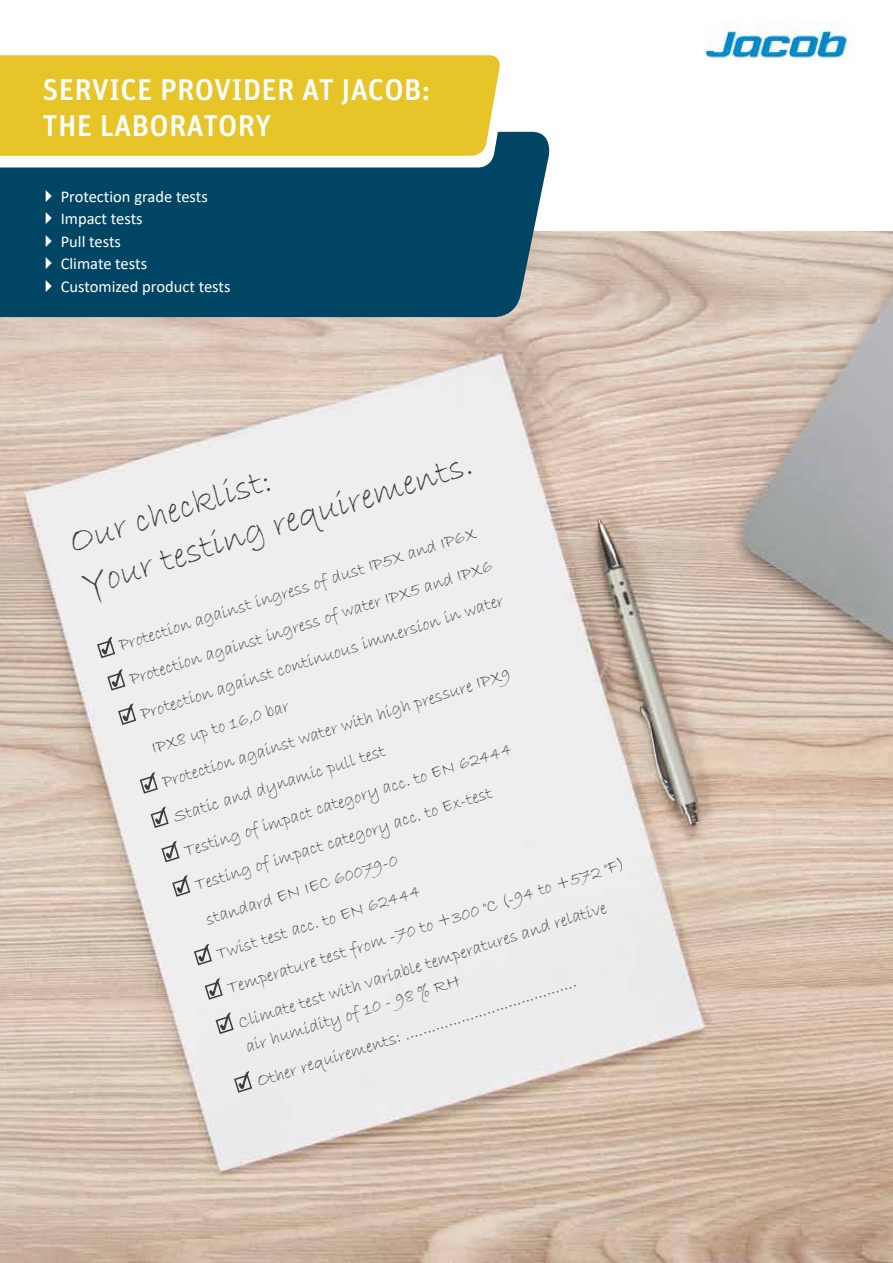
<style>
.page{position:relative;width:893px;height:1263px;background:#fff}
.page>*{position:absolute;margin:0;border:0;box-sizing:border-box;transform-origin:0 0}
.t1{font:36px/44.2px "Bradley Hand ITC";color:#3c3c3b}
.t2{font:500 30px/36px "Unit Pro";letter-spacing:.01em;color:#fff}
.t3{font:18px/36px "Bradley Hand ITC";color:#3c3c3b}
.t4{font:16.5px/22.5px "Calibri";color:#fff}
</style>
<div class="page">
<img style="left:0;top:231px;width:893px;height:1032px">
<svg style="left:0;top:132px;width:553px;height:185px;background:#195670"></svg>
<div style="left:0;top:55px;width:502px;height:101px;background:#e7c427"></div>
<svg style="left:96px;top:637px;width:20px;height:22px"></svg>
<svg style="left:106px;top:669px;width:20px;height:23px"></svg>
<svg style="left:117px;top:703px;width:20px;height:23px"></svg>
<svg style="left:139px;top:772px;width:20px;height:23px"></svg>
<svg style="left:150px;top:806px;width:20px;height:23px"></svg>
<svg style="left:160px;top:841px;width:20px;height:22px"></svg>
<svg style="left:171px;top:875px;width:20px;height:23px"></svg>
<svg style="left:193px;top:944px;width:20px;height:22px"></svg>
<svg style="left:204px;top:978px;width:20px;height:23px"></svg>
<svg style="left:215px;top:1012px;width:20px;height:23px"></svg>
<svg style="left:233px;top:1071px;width:20px;height:23px"></svg>
<img style="left:706px;top:21px;width:149px;height:38px">
<svg style="left:46px;top:190px;width:6px;height:12px"></svg>
<svg style="left:46px;top:212px;width:6px;height:12px"></svg>
<svg style="left:46px;top:235px;width:6px;height:12px"></svg>
<svg style="left:46px;top:257px;width:6px;height:12px"></svg>
<svg style="left:46px;top:280px;width:6px;height:12px"></svg>
<h2 class="t2" style="left:43px;top:70px;width:390px">SERVICE PROVIDER AT JACOB:<br>THE LABORATORY</h2>
<p class="t4" style="left:61px;top:185px;width:171px">Protection grade tests<br>Impact tests<br>Pull tests<br>Climate tests<br>Customized product tests</p>
<h1 class="t1" style="left:63px;top:521px;width:409px;rotate:-17deg">Our checklist:<br>Your testing requirements.</h1>
<p class="t3" style="left:114px;top:630px;width:381px;rotate:-18deg">Protection against ingress of dust IP5X and IP6X Protection against ingress of water IPX5 and IPX6<br>Protection against continuous immersion in water IPX8 up to 16,0 bar</p>
<p class="t3" style="left:156px;top:768px;width:417px;rotate:-18deg">Protection against water with high pressure IPX9<br>Static and dynamic pull test<br>Testing of impact category acc. to EN 62444<br>Testing of impact category acc. to Ex-test<br>standard EN IEC 60079-0<br>Twist test acc. to EN 62444<br>Temperature test from -70 to +300 °C (-94 to +572 °F)<br>Climate test with variable temperatures and relative</p>
<p class="t3" style="left:241px;top:1031px;width:335px;line-height:37px;rotate:-18deg">air humidity of 10 - 98 % RH<br>Other requirements: ........................................</p>
</div>
